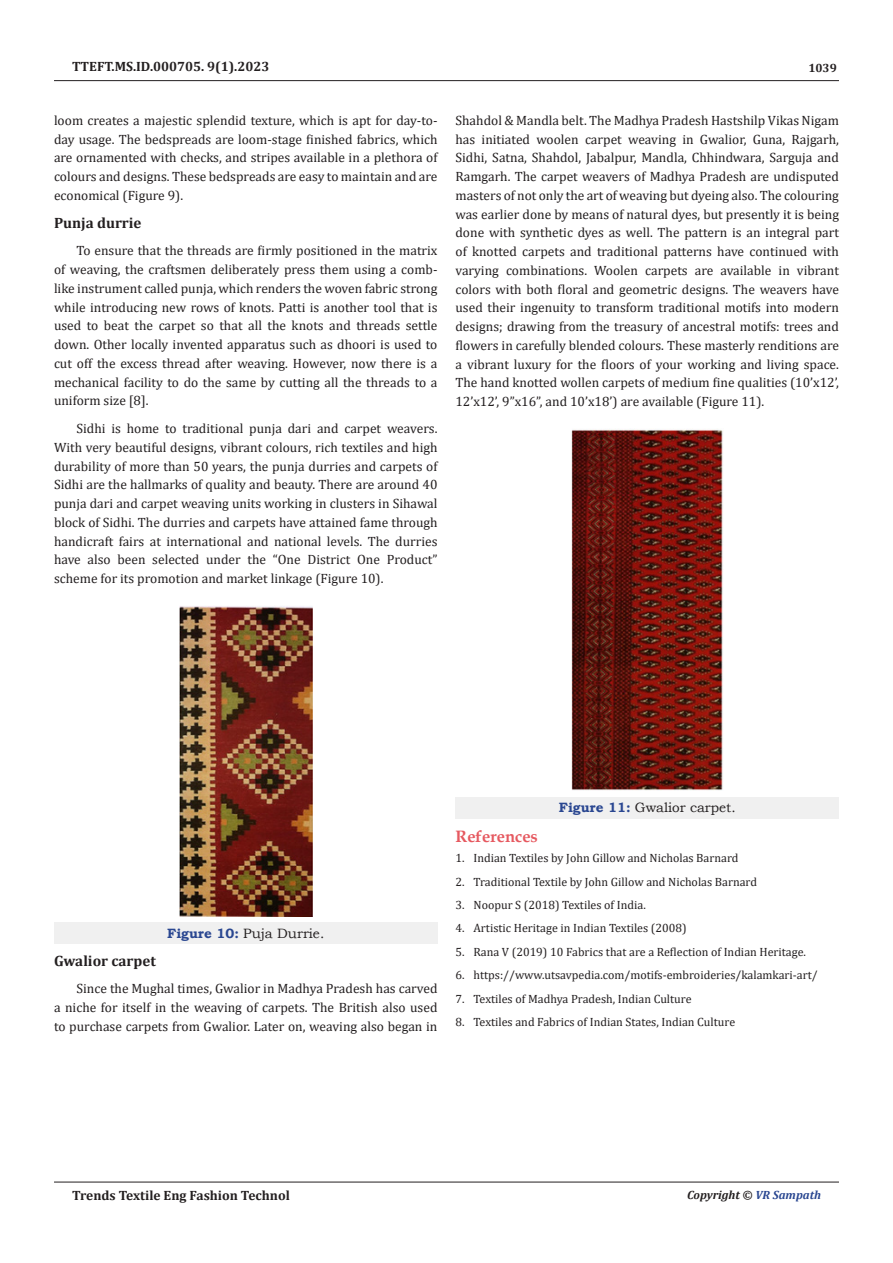
<style>
.page{position:relative;width:893px;height:1263px;background:#fff}
.page>*{position:absolute;margin:0;border:0;box-sizing:border-box;transform-origin:0 0}
.t1{font:700 16.5px "Book Antiqua";color:#e65960}
.t2{font:700 15px "Cambria";color:#231f20}
.t3{font:13.5px/18.8px "Cambria";color:#231f20;text-align:justify}
.t4{font:700 13.5px "Cambria";color:#231f20}
.t5{font:13.5px "Bookman Old Style";color:#231f20}
.t6{font:12px "Cambria";color:#231f20}
.t7{font:italic 700 12px "Cambria";color:#231f20}
.t8{font:700 12px "Cambria";color:#231f20}
.s1{font-weight:700;color:#2a4791}
.s2{color:#2a4791}
</style>
<div class="page">
<hr style="left:54px;top:80px;width:785px;height:1px;background:#231f20">
<hr style="left:54px;top:1182px;width:785px;height:1px;background:#231f20">
<div style="left:54px;top:922px;width:383px;height:22px;background:#f0f0f0"></div>
<img style="left:180px;top:606px;width:132px;height:310px">
<div style="left:455px;top:797px;width:384px;height:21px;background:#f0f0f0"></div>
<img style="left:571px;top:429px;width:152px;height:362px">
<p class="t4" style="left:72px;top:57px;width:199px">TTEFT.MS.ID.000705. 9(1).2023</p>
<p class="t8" style="left:808px;top:59px;width:30px">1039</p>
<p class="t3" style="left:54px;top:111px;width:385px">loom creates a majestic splendid texture, which is apt for day-to&shy;day usage. The bedspreads are loom-stage finished fabrics, which are ornamented with checks, and stripes available in a plethora of colours and designs. These bedspreads are easy to maintain and are economical (Figure 9).</p>
<p class="t2" style="left:54px;top:212px;width:89px">Punja durrie</p>
<p class="t3" style="left:54px;top:241px;width:385px;text-indent:22px">To ensure that the threads are firmly positioned in the matrix of weaving, the craftsmen deliberately press them using a comb&shy;like instrument called punja, which renders the woven fabric strong while introducing new rows of knots. Patti is another tool that is used to beat the carpet so that all the knots and threads settle down. Other locally invented apparatus such as dhoori is used to cut off the excess thread after weaving. However, now there is a mechanical facility to do the same by cutting all the threads to a uniform size [8].</p>
<p class="t3" style="left:54px;top:419px;width:385px;text-indent:22px">Sidhi is home to traditional punja dari and carpet weavers.<br>With very beautiful designs, vibrant colours, rich textiles and high durability of more than 50 years, the punja durries and carpets of Sidhi are the hallmarks of quality and beauty. There are around 40 punja dari and carpet weaving units working in clusters in Sihawal block of Sidhi. The durries and carpets have attained fame through handicraft fairs at international and national levels. The durries have also been selected under the “One District One Product” scheme for its promotion and market linkage (Figure 10).</p>
<p class="t3" style="left:455px;top:111px;width:385px">Shahdol &amp; Mandla belt. The Madhya Pradesh Hastshilp Vikas Nigam has initiated woolen carpet weaving in Gwalior, Guna, Rajgarh, Sidhi, Satna, Shahdol, Jabalpur, Mandla, Chhindwara, Sarguja and Ramgarh. The carpet weavers of Madhya Pradesh are undisputed masters of not only the art of weaving but dyeing also. The colouring was earlier done by means of natural dyes, but presently it is being done with synthetic dyes as well. The pattern is an integral part of knotted carpets and traditional patterns have continued with varying combinations. Woolen carpets are available in vibrant colors with both floral and geometric designs. The weavers have used their ingenuity to transform traditional motifs into modern designs; drawing from the treasury of ancestral motifs: trees and flowers in carefully blended colours. These masterly renditions are a vibrant luxury for the floors of your working and living space.<br>The hand knotted wollen carpets of medium fine qualities (10’x12’, 12’x12’, 9”x16”, and 10’x18’) are available (Figure 11).</p>
<p class="t5" style="left:167px;top:924px;width:159px"><span class="s1">Figure 10:</span> Puja Durrie.</p>
<p class="t2" style="left:54px;top:950px;width:103px">Gwalior carpet</p>
<p class="t3" style="left:54px;top:979px;width:385px;text-indent:22px">Since the Mughal times, Gwalior in Madhya Pradesh has carved a niche for itself in the weaving of carpets. The British also used to purchase carpets from Gwalior. Later on, weaving also began in</p>
<p class="t5" style="left:559px;top:799px;width:178px"><span class="s1">Figure 11:</span> Gwalior carpet.</p>
<p class="t1" style="left:455px;top:825px;width:84px">References</p>
<p class="t6" style="left:455px;top:851px;width:284px">1. Indian Textiles by John Gillow and Nicholas Barnard</p>
<p class="t6" style="left:455px;top:874px;width:303px">2. Traditional Textile by John Gillow and Nicholas Barnard</p>
<p class="t6" style="left:455px;top:898px;width:192px">3. Noopur S (2018) Textiles of India.</p>
<p class="t6" style="left:455px;top:921px;width:233px">4. Artistic Heritage in Indian Textiles (2008)</p>
<p class="t6" style="left:455px;top:944px;width:352px">5. Rana V (2019) 10 Fabrics that are a Reflection of Indian Heritage.</p>
<p class="t6" style="left:455px;top:968px;width:364px">6. https://www.utsavpedia.com/motifs-embroideries/kalamkari-art/</p>
<p class="t6" style="left:455px;top:991px;width:238px">7. Textiles of Madhya Pradesh, Indian Culture</p>
<p class="t6" style="left:455px;top:1015px;width:281px">8. Textiles and Fabrics of Indian States, Indian Culture</p>
<p class="t4" style="left:72px;top:1185px;width:219px">Trends Textile Eng Fashion Technol</p>
<p class="t7" style="left:687px;top:1186px;width:135px">Copyright © <span class="s2">VR Sampath</span></p>
</div>
